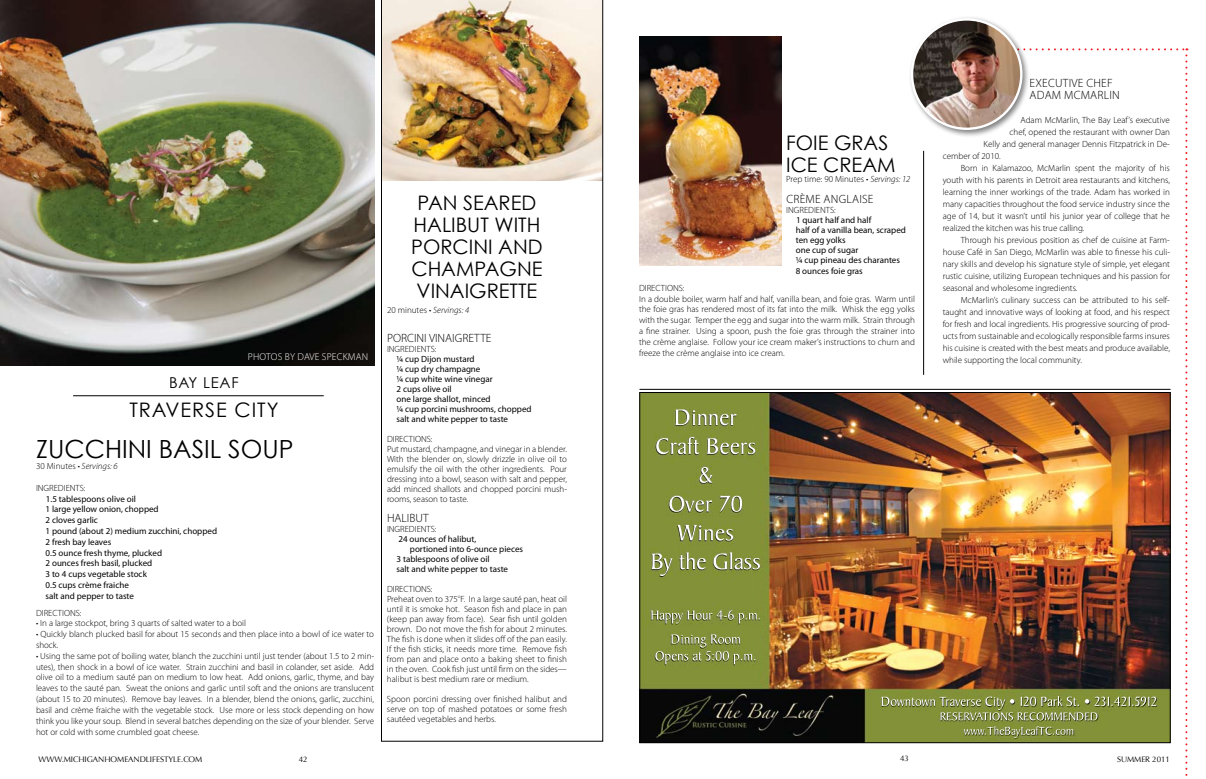
<style>
.page{position:relative;width:1206px;height:779px;background:#fff}
.page>*{position:absolute;margin:0;border:0;box-sizing:border-box;transform-origin:0 0}
.t1{font:25px "Century Gothic";color:#000}
.t2{font:20px/22px "Century Gothic";color:#000}
.t3{font:20px "Century Gothic";letter-spacing:.05em;color:#000}
.t4{font:15px "Century Gothic";letter-spacing:.05em;color:#000}
.t5{font:300 12px/12px "Myriad Pro";letter-spacing:.02em;color:#000}
.t6{font:300 10px "Myriad Pro";letter-spacing:.02em;color:#fff}
.t7{font:300 9px/10px "Myriad Pro";color:#000}
.t8{font:9px/10.8px "Myriad Pro";color:#000}
.t9{font:8px "Optima";letter-spacing:-.005em;color:#000}
.s1{font-style:italic}
</style>
<div class="page">
<img style="left:642px;top:394px;width:358px;height:346px">
<img style="left:675px;top:409px;width:62px;height:16px">
<img style="left:656px;top:437px;width:99px;height:17px">
<img style="left:700px;top:467px;width:12px;height:16px">
<img style="left:669px;top:495px;width:73px;height:17px">
<img style="left:678px;top:525px;width:55px;height:15px">
<img style="left:652px;top:552px;width:108px;height:17px">
<img style="left:651px;top:610px;width:106px;height:13px">
<img style="left:671px;top:634px;width:69px;height:13px">
<img style="left:655px;top:651px;width:97px;height:13px">
<img style="left:881px;top:696px;width:119px;height:10px">
<img style="left:1000px;top:48px;width:187px;height:728px">
<img style="left:1085px;top:696px;width:71px;height:10px">
<img style="left:940px;top:712px;width:158px;height:8px">
<img style="left:987px;top:726px;width:87px;height:8px">
<hr style="left:640px;top:389px;width:530px;height:1px;background:#000">
<img style="left:0;top:0;width:375px;height:366px">
<div style="left:908px;top:15px;width:122px;height:123px;background:#000;opacity:.5"></div>
<img style="left:912px;top:19px;width:109px;height:110px;border-radius:55px">
<div style="left:911px;top:18px;width:112px;height:112px;border:2px solid #fff;border-radius:50%"></div>
<hr style="left:73px;top:395px;width:251px;height:1px;background:#000">
<hr style="left:923px;top:151px;width:1px;height:224px;background:#000">
<img style="left:639px;top:36px;width:143px;height:230px">
<img style="left:381px;top:0;width:222px;height:741px">
<p class="t6" style="left:248px;top:350px;width:102px">photos by Dave Speckma</p>
<p class="t6" style="left:362px;top:350px;width:8px">n</p>
<h3 class="t4" style="left:169px;top:374px;width:71px">BAY LEAF</h3>
<h2 class="t3" style="left:129px;top:397px;width:151px">TRAVERSE CITY</h2>
<h1 class="t1" style="left:36px;top:434px;width:259px">ZUCCHINI BASIL SOUP</h1>
<p class="t7" style="left:36px;top:461px;width:83px">30 Minutes • <span class="s1">Servings: 6</span></p>
<p class="t7" style="left:36px;top:482px;width:6px">INGR</p>
<p class="t7" style="left:54px;top:482px;width:33px">EDI ENTS:</p>
<p class="t8" style="left:46px;top:493px;width:173px">1.5 tablespoons olive oil<br>1 large yellow onion, chopped<br>2 cloves garlic<br>1 pound (about 2) medium zucchini, chopped<br>2 fresh bay leaves<br>0.5 ounce fresh thyme, plucked<br>2 ounces fresh basil, plucked<br>3 to 4 cups vegetable stock<br>0.5 cups crème fraiche<br>salt and pepper to taste</p>
<p class="t7" style="left:36px;top:607px;width:47px">DIRECTIONS:</p>
<p class="t7" style="left:36px;top:618px;width:212px">• In a large stockpot, bring 3 quarts of salted water to a boil</p>
<p class="t7" style="left:36px;top:628px;width:340px;line-height:10.8px">• Quickly blanch plucked basil for about 15 seconds and then place into a bowl of ice water to shock.</p>
<p class="t7" style="left:36px;top:650px;width:340px;line-height:10.8px;text-align:justify">• Using the same pot of boiling water, blanch the zucchini until just tender (about 1.5 to 2 min&shy;utes), then shock in a bowl of ice water. Strain zucchini and basil in colander, set aside. Add olive oil to a medium sauté pan on medium to low heat. Add onions, garlic, thyme, and bay leaves to the sauté pan. Sweat the onions and garlic until soft and the onions are translucent (about 15 to 20 minutes). Remove bay leaves. I n a blender, blend the onions, garlic, zucchini, basil and crème fraiche with the vegetable stock. Use more or less stock depending on how think you like your soup. Blend in several batches depending on the size of your blender. Serve hot or cold with some crumbled goat cheese.</p>
<h2 class="t2" style="left:418px;top:192px;width:58px">PAN SEARE</h2>
<h2 class="t2" style="left:411px;top:192px;width:133px;text-indent:110px">D<br>HALIBUT WITH<br>PORCINI AND<br>CHAMPAGNE<br>VI NAIGRETTE</h2>
<p class="t7" style="left:387px;top:305px;width:84px">20 minutes • <span class="s1">Servings: 4</span></p>
<h3 class="t5" style="left:387px;top:331px;width:20px">PORCINI</h3>
<h3 class="t5" style="left:429px;top:331px;width:64px">VINAIGRETTE</h3>
<p class="t7" style="left:387px;top:343px;width:6px">INGR</p>
<p class="t7" style="left:405px;top:343px;width:33px">EDI ENTS:</p>
<p class="t8" style="left:397px;top:353px;width:137px;line-height:10px">¼ cup Dijon mustard<br>¼ cup dry champagne<br>¼ cup white wine vinegar<br>2 cups olive oil<br>one large shallot, minced<br>¼ cup porcini mushrooms, chopped salt and white pepper to taste</p>
<p class="t7" style="left:387px;top:433px;width:182px">DIRECTIONS:<br>Put mustard, champagne, and vinegar in a blender.<br>With the blender on, slowly drizzle in olive oil to emulsify the oil with the other ingredients. Pour dressing into a bowl, season with salt and pepper, add minced shallots and chopped porcini mush&shy;rooms, season to taste.</p>
<h3 class="t5" style="left:387px;top:511px;width:36px">HALI BUT</h3>
<p class="t7" style="left:387px;top:523px;width:6px">INGR</p>
<p class="t7" style="left:405px;top:523px;width:33px">EDI ENTS:</p>
<p class="t8" style="left:398px;top:533px;width:79px">24 ounces of halibut,</p>
<p class="t8" style="left:410px;top:543px;width:115px">portioned into 6-ounce pieces</p>
<p class="t8" style="left:397px;top:553px;width:95px">3 tablespoons of olive oil</p>
<p class="t8" style="left:397px;top:563px;width:113px">salt and white pepper to taste</p>
<p class="t7" style="left:387px;top:583px;width:182px">DIRECTIONS:<br>Preheat oven to 375<sup>o</sup>F. I n a large sauté pan, heat oil until it is smoke hot. Season fish and place in pan (keep pan away from face). Sear fish until golden brown. Do not move the fish for about 2 minutes.<br>The fish is done when it slides off of the pan easily.<br>If the fish sticks, it needs more time. Remove fish from pan and place onto a baking sheet to finish in the oven. Cook fish just until firm on the sides— halibut is best medium rare or medium.</p>
<p class="t7" style="left:387px;top:693px;width:182px;text-align:justify">Spoon porcini dressing over finished halibut and serve on top of mashed potatoes or some fresh sautéed vegetables and herbs.</p>
<h2 class="t2" style="left:786px;top:131px;width:78px">FOIE GRAS<br>ICE CREA</h2>
<h2 class="t2" style="left:877px;top:153px;width:20px">M</h2>
<p class="t7" style="left:786px;top:174px;width:126px">Prep time: 90 Minutes • <span class="s1">Servings: 12</span></p>
<h3 class="t5" style="left:786px;top:193px;width:83px">Crème Anglaise</h3>
<p class="t7" style="left:786px;top:205px;width:6px">INGR</p>
<p class="t7" style="left:804px;top:205px;width:33px">EDI ENTS:</p>
<p class="t8" style="left:796px;top:215px;width:112px;line-height:10.2px">1 quart half and half<br>half of a vanilla bean, scraped ten egg yolks<br>one cup of sugar<br>¼ cup pineau des charantes<br>8 ounces foie gras</p>
<p class="t7" style="left:639px;top:282px;width:278px;line-height:10.8px">DIRECTIONS:<br>I n a double boiler, warm half and half, vanilla bean, and foie gras. Warm until the foie gras has rendered most of its fat into the milk. Whisk the egg yolks with the sugar. Temper the egg and sugar into the warm milk. Strain through a fine strainer. Using a spoon, push the foie gras through the strainer into the crème anglaise. Follow your ice cream maker’s instructions to churn and freeze the crème anglaise into ice cream.</p>
<h3 class="t5" style="left:1030px;top:77px;width:92px">Executive Chef<br>ADAM McMarlin</h3>
<p class="t7" style="left:1021px;top:115px;width:151px">Adam McMarlin, The Bay Leaf’s executive</p>
<p class="t7" style="left:1010px;top:127px;width:162px">chef, opened the restaurant with owner Dan</p>
<p class="t7" style="left:984px;top:139px;width:188px">Kelly and general manager Dennis Fitzpatrick in De-</p>
<p class="t7" style="left:943px;top:151px;width:59px">cember of 2010.</p>
<p class="t7" style="left:961px;top:163px;width:211px">Born in Kalamazoo, McMarlin spent the majority of his</p>
<p class="t7" style="left:943px;top:175px;width:229px">youth with his parents in Detroit area restaurants and kitchens,</p>
<p class="t7" style="left:943px;top:187px;width:229px">learning the inner workings of the trade. Adam has worked in</p>
<p class="t7" style="left:943px;top:199px;width:229px">many capacities throughout the food service industry since the</p>
<p class="t7" style="left:943px;top:211px;width:229px">age of 14, but it wasn’t until his junior year of college that he</p>
<p class="t7" style="left:943px;top:223px;width:143px">realized the kitchen was his true calling.</p>
<p class="t7" style="left:943px;top:235px;width:229px">Through his previous position as chef de cuisine at Farm-</p>
<p class="t7" style="left:943px;top:247px;width:229px">house Café in San Diego, McMarlin was able to finesse his culi-</p>
<p class="t7" style="left:943px;top:259px;width:229px">nary skills and develop his signature style of simple, yet elegant</p>
<p class="t7" style="left:943px;top:271px;width:229px">rustic cuisine, utilizing European techniques and his passion for</p>
<p class="t7" style="left:943px;top:283px;width:136px">seasonal and wholesome ingredients.</p>
<p class="t7" style="left:961px;top:294px;width:211px">McMarlin’s culinary success can be attributed to his self-</p>
<p class="t7" style="left:943px;top:306px;width:229px">taught and innovative ways of looking at food, and his respect</p>
<p class="t7" style="left:943px;top:318px;width:229px">for fresh and local ingredients. H is progressive sourcing of prod-</p>
<p class="t7" style="left:943px;top:330px;width:229px">ucts from sustainable and ecologically responsible farms insures</p>
<p class="t7" style="left:943px;top:342px;width:229px">his cuisine is created with the best meats and produce available,</p>
<p class="t7" style="left:943px;top:354px;width:141px">while supporting the local community.</p>
<p class="t9" style="left:39px;top:754px;width:165px">WWW.MICHIGANHOMEANDLIFESTYLE.COM</p>
<p class="t9" style="left:299px;top:754px;width:10px">42</p>
<p class="t9" style="left:900px;top:753px;width:10px">43</p>
<p class="t9" style="left:1117px;top:754px;width:54px">SUMMER 2011</p>
</div>
